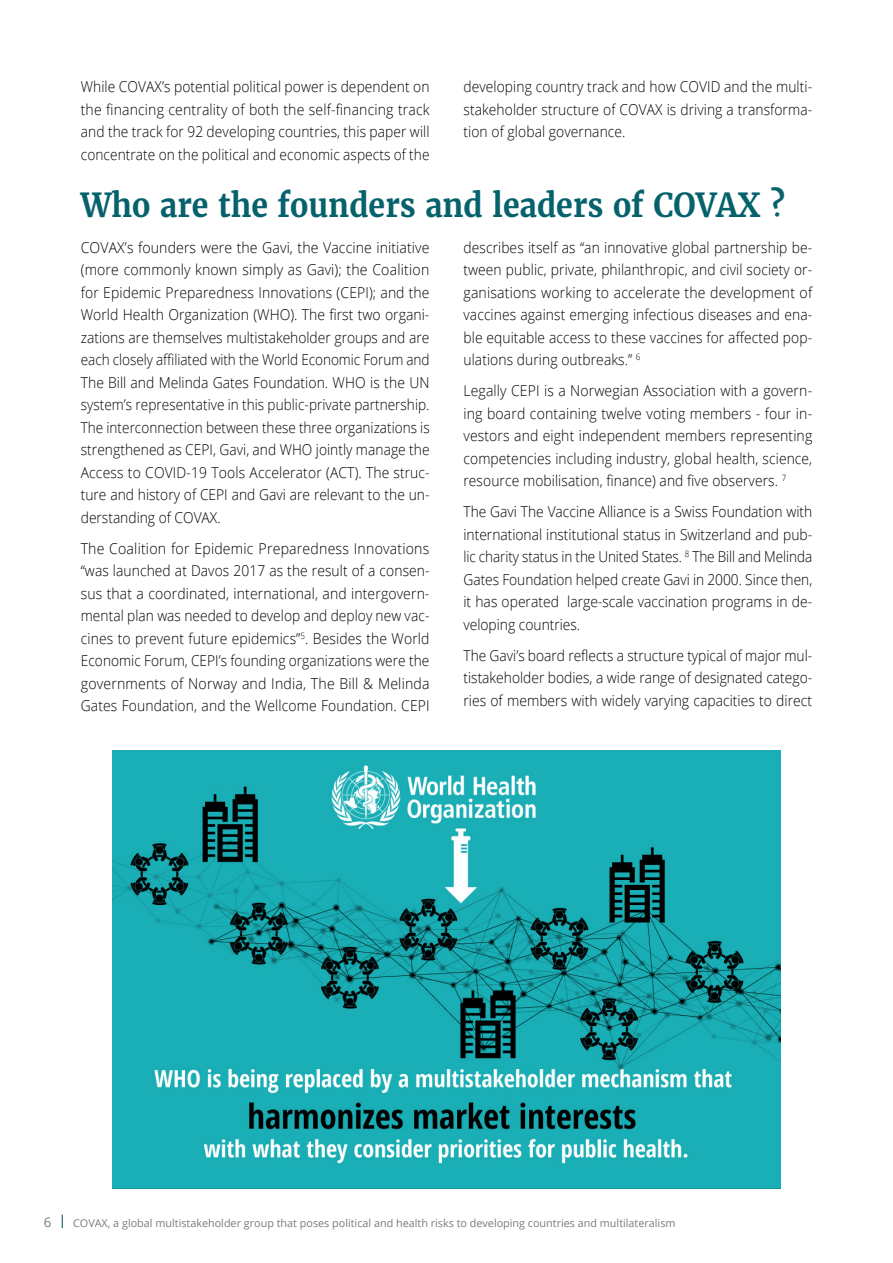
<style>
.page{position:relative;width:893px;height:1263px;background:#fff}
.page>*{position:absolute;margin:0;border:0;box-sizing:border-box;transform-origin:0 0}
.Titles_COVAX{font:700 33px "Merriweather";color:#05626c;scale:.92 1}
.Paragraph{font:300 15px/22.5px "Open Sans";letter-spacing:.005em;color:#000;text-align:justify;scale:.92 1}
.Paragraph-2{font:300 15px/22.5px "Open Sans";letter-spacing:.005em;color:#000;text-align:justify;scale:.94 1}
.Paragraph-3{font:300 15px/22.5px "Open Sans";letter-spacing:.005em;color:#000;text-align:justify;scale:.93 1}
.t1{font:10.8px "Open Sans";color:#7b7b80}
.s1{font-size:13.5px;color:#7c7e80}
.s2{font-weight:600;font-size:13.5px;color:#1d5f6b}
</style>
<div class="page">
<img style="left:112px;top:750px;width:669px;height:438px">
<p class="Paragraph" style="left:81px;top:75px;width:381px">While COVAX’s potential political power is dependent on the financing centrality of both the self-financing track and the track for 92 developing countries, this paper will concentrate on the political and economic aspects of the</p>
<p class="Paragraph" style="left:463px;top:75px;width:380px">developing country track and how COVID and the multi&shy;stakeholder structure of COVAX is driving a transforma&shy;tion of global governance.</p>
<p class="Titles_COVAX" style="left:81px;top:184px;width:767px">Who are the founders and leaders of COVAX ?</p>
<p class="Paragraph-2" style="left:81px;top:235px;width:373px">COVAX’s founders were the Gavi, the Vaccine initiative (more commonly known simply as Gavi); the Coalition for Epidemic Preparedness Innovations (CEPI); and the World Health Organization (WHO). The first two organi&shy;zations are themselves multistakeholder groups and are each closely affiliated with the World Economic Forum and The Bill and Melinda Gates Foundation. WHO is the UN system’s representative in this public-private partnership.<br>The interconnection between these three organizations is strengthened as CEPI, Gavi, and WHO jointly manage the Access to COVID-19 Tools Accelerator (ACT). The struc&shy;ture and history of CEPI and Gavi are relevant to the un&shy;derstanding of COVAX.</p>
<p class="Paragraph-2" style="left:81px;top:536px;width:373px">The Coalition for Epidemic Preparedness Innovations “was launched at Davos 2017 as the result of a consen&shy;sus that a coordinated, international, and intergovern&shy;mental plan was needed to develop and deploy new vac&shy;cines to prevent future epidemics”<sup>5</sup>. Besides the World Economic Forum, CEPI’s founding organizations were the governments of Norway and India, The Bill &amp; Melinda Gates Foundation, and the Wellcome Foundation. CEPI</p>
<p class="Paragraph" style="left:463px;top:235px;width:381px">describes itself as “an innovative global partnership be&shy;tween public, private, philanthropic, and civil society or&shy;ganisations working to accelerate the development of vaccines against emerging infectious diseases and ena&shy;ble equitable access to these vaccines for affected pop&shy;ulations during outbreaks.” <sup>6</sup></p>
<p class="Paragraph-3" style="left:463px;top:379px;width:377px">Legally CEPI is a Norwegian Association with a govern&shy;ing board containing twelve voting members - four in&shy;vestors and eight independent members representing competencies including industry, global health, science, resource mobilisation, finance) and five observers. <sup>7</sup></p>
<p class="Paragraph" style="left:463px;top:500px;width:381px">The Gavi The Vaccine Alliance is a Swiss Foundation with international institutional status in Switzerland and pub&shy;lic charity status in the United States. <sup>8</sup> The Bill and Melinda Gates Foundation helped create Gavi in 2000. Since then, it has operated large-scale vaccination programs in de&shy;veloping countries.</p>
<p class="Paragraph" style="left:463px;top:643px;width:380px">The Gavi’s board reflects a structure typical of major mul&shy;tistakeholder bodies, a wide range of designated catego&shy;ries of members with widely varying capacities to direct</p>
<p class="t1" style="left:44px;top:1215px;width:633px"><span class="s1">6</span> <span class="s2">|</span> COVAX, a global multistakeholder group that poses political and health risks to developing countries and multilateralism</p>
</div>
